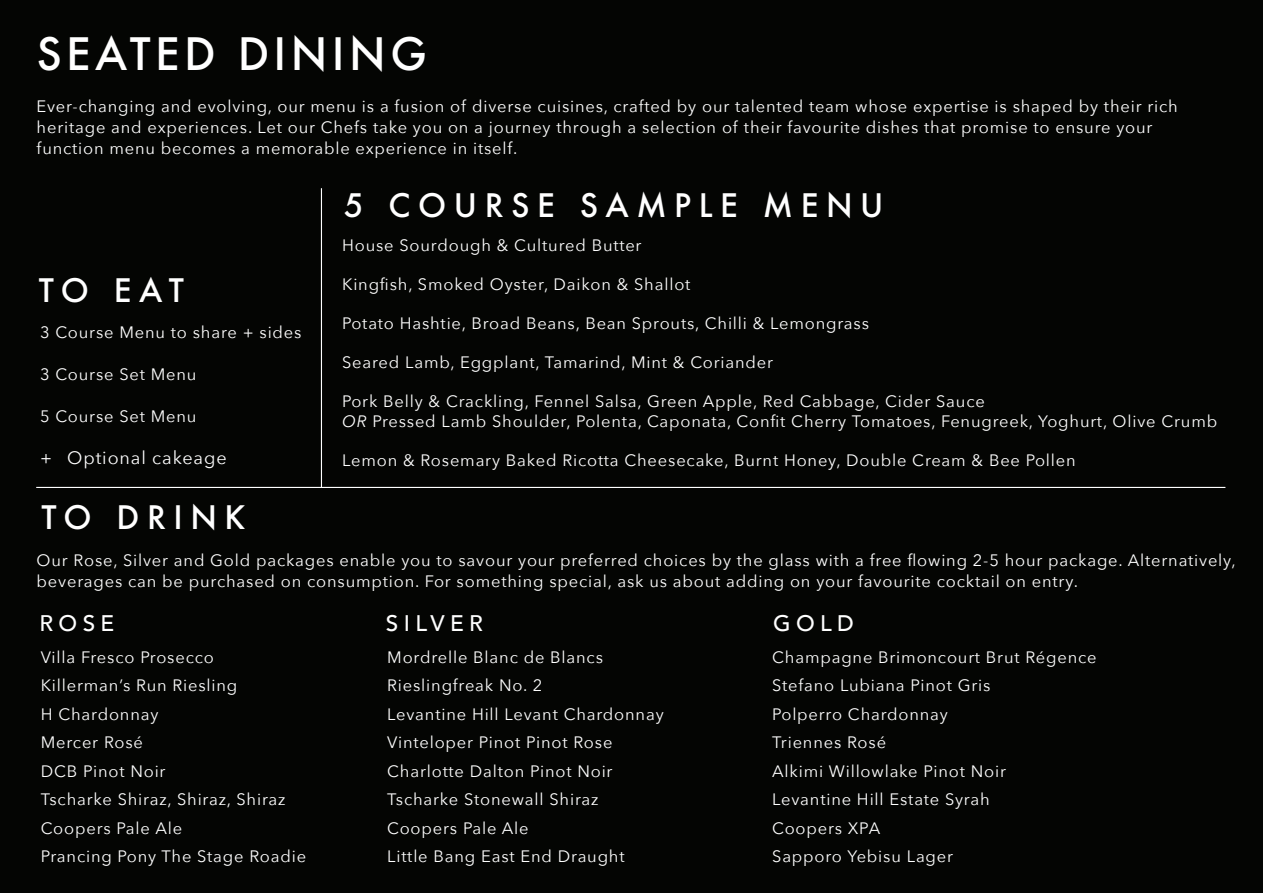
<style>
.page{position:relative;width:1263px;height:893px;background:#040503}
.page>*{position:absolute;margin:0;border:0;box-sizing:border-box;transform-origin:0 0}
.t1{font:500 43.5px "Futura";letter-spacing:.1em;color:#fff}
.t2{font:500 31.5px "Futura";letter-spacing:.24em;color:#fff}
.t3{font:500 22.5px "Avenir";letter-spacing:.24em;color:#fff}
.t4{font:18px "Avenir Next";letter-spacing:.05em;color:#fff}
.t5{font:16.5px/28.5px "Avenir Next";letter-spacing:.05em;color:#fff}
.s1{font-style:italic}
</style>
<div class="page">
<hr style="left:321px;top:188px;width:1px;height:299px;background:#fff">
<hr style="left:36px;top:487px;width:1189px;height:1px;background:#fff">
<h1 class="t1" style="left:37px;top:24px;width:392px">SEATED DINING</h1>
<p class="t5" style="left:37px;top:95px;width:1143px;line-height:21px">Ever-changing and evolving, our menu is a fusion of diverse cuisines, crafted by our talented team whose expertise is shaped by their rich heritage and experiences. Let our Chefs take you on a journey through a selection of their favourite dishes that promise to ensure your function menu becomes a memorable experience in itself.</p>
<h2 class="t2" style="left:39px;top:269px;width:147px">TO EAT</h2>
<p class="t5" style="left:40px;top:317px;width:263px">3 Course Menu to share + sides</p>
<p class="t5" style="left:40px;top:359px;width:158px">3 Course Set Menu</p>
<p class="t5" style="left:40px;top:401px;width:158px">5 Course Set Menu</p>
<p class="t4" style="left:40px;top:442px;width:188px">+ Optional cakeage</p>
<h2 class="t2" style="left:42px;top:496px;width:205px">TO DRINK</h2>
<h2 class="t2" style="left:344px;top:184px;width:541px">5 COURSE SAMPLE MENU</h2>
<p class="t5" style="left:342px;top:231px;width:301px">House Sourdough &amp; Cultured Butter</p>
<p class="t5" style="left:342px;top:270px;width:350px">Kingfish, Smoked Oyster, Daikon &amp; Shallot</p>
<p class="t5" style="left:342px;top:309px;width:528px">Potato Hashtie, Broad Beans, Bean Sprouts, Chilli &amp; Lemongrass</p>
<p class="t5" style="left:342px;top:348px;width:432px">Seared Lamb, Eggplant, Tamarind, Mint &amp; Coriander</p>
<p class="t5" style="left:342px;top:391px;width:876px;line-height:19.5px">Pork Belly &amp; Crackling, Fennel Salsa, Green Apple, Red Cabbage, Cider Sauce<br><span class="s1">OR</span> Pressed Lamb Shoulder, Polenta, Caponata, Confit Cherry Tomatoes, Fenugreek, Yoghurt, Olive Crumb</p>
<p class="t5" style="left:342px;top:445px;width:735px">Lemon &amp; Rosemary Baked Ricotta Cheesecake, Burnt Honey, Double Cream &amp; Bee Pollen</p>
<p class="t5" style="left:37px;top:549px;width:1201px;line-height:21px">Our Rose, Silver and Gold packages enable you to savour your preferred choices by the glass with a free flowing 2-5 hour package. Alternatively, beverages can be purchased on consumption. For something special, ask us about adding on your favourite cocktail on entry.</p>
<h3 class="t3" style="left:39px;top:603px;width:76px">ROSE</h3>
<p class="t5" style="left:41px;top:642px;width:267px">Villa Fresco Prosecco<br>Killerman’s Run Riesling<br>H Chardonnay<br>Mercer Rosé<br>DCB Pinot Noir<br>Tscharke Shiraz, Shiraz, Shiraz<br>Coopers Pale Ale<br>Prancing Pony The Stage Roadie</p>
<h3 class="t3" style="left:386px;top:603px;width:99px">SILVER</h3>
<p class="t5" style="left:387px;top:642px;width:278px">Mordrelle Blanc de Blancs<br>Rieslingfreak No. 2<br>Levantine Hill Levant Chardonnay<br>Vinteloper Pinot Pinot Rose<br>Charlotte Dalton Pinot Noir<br>Tscharke Stonewall Shiraz<br>Coopers Pale Ale<br>Little Bang East End Draught</p>
<h3 class="t3" style="left:773px;top:603px;width:82px">GOLD</h3>
<p class="t5" style="left:772px;top:642px;width:326px">Champagne Brimoncourt Brut Régence<br>Stefano Lubiana Pinot Gris<br>Polperro Chardonnay<br>Triennes Rosé<br>Alkimi Willowlake Pinot Noir<br>Levantine Hill Estate Syrah<br>Coopers XPA<br>Sapporo Yebisu Lager</p>
</div>
